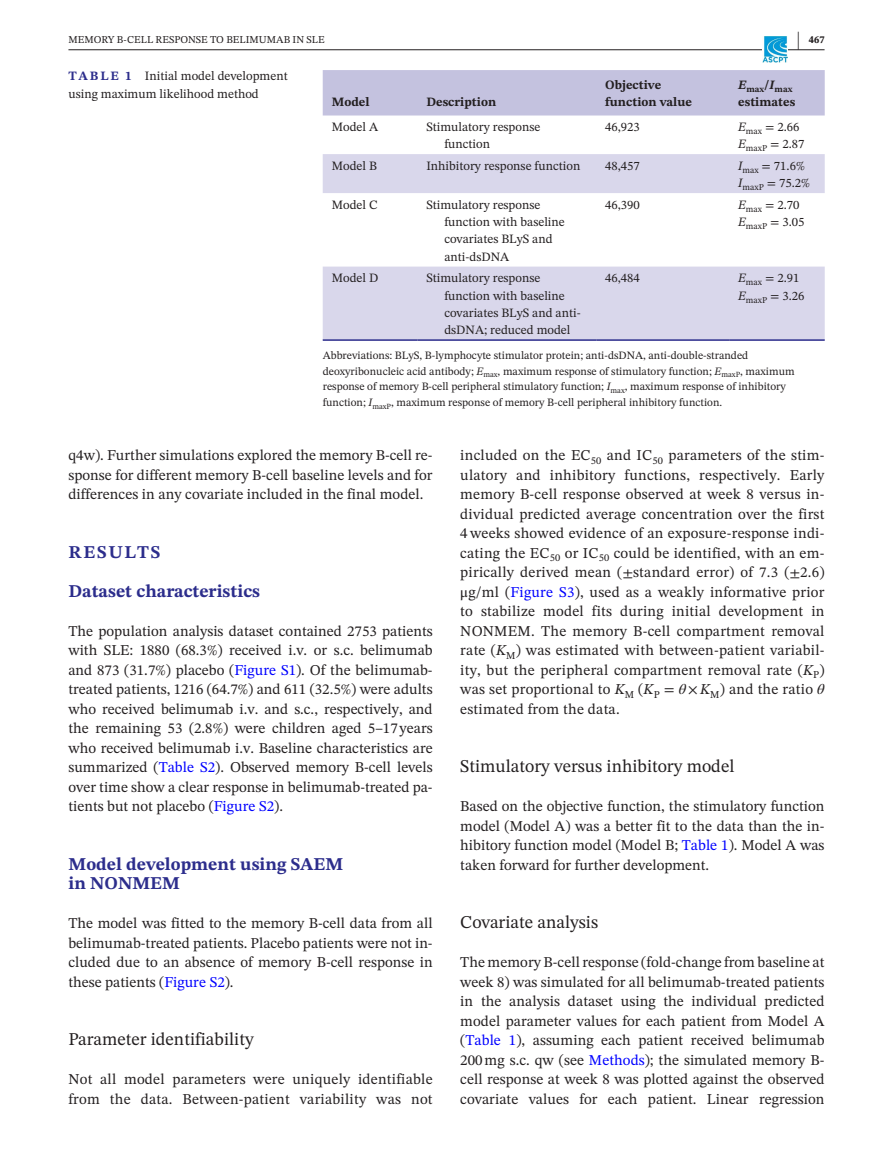
<style>
.page{position:relative;width:893px;height:1174px;background:#fff}
.page>*{position:absolute;margin:0;border:0;box-sizing:border-box;transform-origin:0 0}
.t1{font:700 21px "STIX Two Text";color:#231f20;scale:.42 1}
.t2{font:18px "STIX Two Text";color:#231f20}
.t3{font:700 18px/39px "STIX Two Text";color:#2c2d8c}
.t4{font:15px/19.5px "STIX Two Text";letter-spacing:.005em;color:#231f20;text-align:justify}
.t5{font:12.75px/17.2px "STIX Two Text";color:#231f20}
.t6{font:700 12.75px/17.2px "STIX Two Text";color:#231f20}
.t7{font:11.25px/15.8px "STIX Two Text";color:#231f20}
.t8{font:10.5px "STIX Two Text";color:#231f20}
.t9{font:700 10.5px "STIX Two Text";color:#231f20}
.t10{font:8.85px "STIX Two Text";color:#231f20}
.t11{font:700 8.85px "STIX Two Text";color:#231f20}
.s1{font-weight:700;color:#2c2d8c}
.s2{font-style:italic}
.s3{font-family:"STIX"}
.s4{color:#00f}
.s5{font-family:"STIX";font-style:italic}
</style>
<div class="page">
<hr style="left:68px;top:49px;width:756px;height:1px;background:#231f20">
<img style="left:762px;top:37px;width:25px;height:25px">
<div style="left:323px;top:70px;width:502px;height:45px;background:#c4c2df"></div>
<svg style="left:323px;top:154px;width:502px;height:185px;fill:#d9d7eb"></svg>
<hr style="left:323px;top:339px;width:94px;height:2px;background:#2c2d8c">
<hr style="left:417px;top:339px;width:179px;height:2px;background:#2c2d8c">
<hr style="left:596px;top:339px;width:133px;height:2px;background:#2c2d8c">
<hr style="left:729px;top:339px;width:96px;height:2px;background:#2c2d8c">
<h1 class="t1" style="left:797px;top:24px;width:8px">|</h1>
<p class="t8" style="left:68px;top:32px;width:258px">MEMORY B-CELL RESPONSE TO BELIMUMAB IN SLE</p>
<p class="t9" style="left:809px;top:32px;width:17px">467</p>
<p class="t5" style="left:68px;top:66px;width:221px;line-height:18px"><span class="s1">TABLE 1</span> Initial model development using maximum likelihood method</p>
<p class="t6" style="left:332px;top:94px;width:39px">Model</p>
<p class="t6" style="left:426px;top:94px;width:71px">Description</p>
<p class="t6" style="left:605px;top:76px;width:88px">Objective function value</p>
<p class="t11" style="left:738px;top:83px;width:56px"><sup>E</sup>max<sup>/</sup><sup>I</sup>max</p>
<p class="t6" style="left:738px;top:94px;width:59px">estimates</p>
<p class="t5" style="left:332px;top:118px;width:48px">Model A</p>
<p class="t5" style="left:444px;top:118px;width:97px;text-indent:-18px">Stimulatory response function</p>
<p class="t5" style="left:605px;top:118px;width:36px">46,923</p>
<p class="t5" style="left:738px;top:118px;width:63px"><span class="s2">E</span><sub>max</sub> <span class="s3">=</span> 2.66</p>
<p class="t10" style="left:738px;top:142px;width:68px"><sup>E</sup>maxP <sup>=</sup> <sup>2.87</sup></p>
<p class="t5" style="left:332px;top:157px;width:47px">Model B</p>
<p class="t5" style="left:426px;top:157px;width:155px">Inhibitory response function</p>
<p class="t5" style="left:605px;top:157px;width:36px">48,457</p>
<p class="t5" style="left:738px;top:157px;width:73px"><span class="s2">I</span><sub>max</sub> <span class="s3">=</span> 71.6%<br><span class="s2">I</span><sub>maxP</sub> <span class="s3">=</span> 75.2%</p>
<p class="t5" style="left:332px;top:196px;width:47px">Model C</p>
<p class="t5" style="left:444px;top:196px;width:122px;text-indent:-18px">Stimulatory response function with baseline covariates BLyS and anti-dsDNA</p>
<p class="t5" style="left:605px;top:196px;width:36px">46,390</p>
<p class="t5" style="left:738px;top:196px;width:63px"><span class="s2">E</span><sub>max</sub> <span class="s3">=</span> 2.70</p>
<p class="t10" style="left:738px;top:220px;width:68px"><sup>E</sup>maxP <sup>=</sup> <sup>3.05</sup></p>
<p class="t5" style="left:332px;top:269px;width:48px">Model D</p>
<p class="t5" style="left:444px;top:269px;width:138px;text-indent:-18px">Stimulatory response function with baseline covariates BLyS and anti&shy;dsDNA; reduced model</p>
<p class="t5" style="left:605px;top:269px;width:36px">46,484</p>
<p class="t5" style="left:738px;top:269px;width:63px"><span class="s2">E</span><sub>max</sub> <span class="s3">=</span> 2.91</p>
<p class="t10" style="left:738px;top:293px;width:68px"><sup>E</sup>maxP <sup>=</sup> <sup>3.26</sup></p>
<p class="t7" style="left:323px;top:347px;width:473px">Abbreviations: BLyS, B-lymphocyte stimulator protein; anti-dsDNA, anti-double-stranded deoxyribonucleic acid antibody; <span class="s2">E</span><sub>max</sub>, maximum response of stimulatory function; <span class="s2">E</span><sub>maxP</sub>, maximum response of memory B-cell peripheral stimulatory function; <span class="s2">I</span><sub>max</sub>, maximum response of inhibitory function; <span class="s2">I</span><sub>maxP</sub>, maximum response of memory B-cell peripheral inhibitory function.</p>
<p class="t4" style="left:68px;top:445px;width:366px">q4w). Further simulations explored the memory B-cell re&shy;sponse for different memory B-cell baseline levels and for differences in any covariate included in the final model.</p>
<p class="t3" style="left:68px;top:533px;width:193px">RESULTS<br>Dataset characteristics</p>
<p class="t4" style="left:68px;top:621px;width:366px">The population analysis dataset contained 2753 patients with SLE: 1880 (68.3%) received i.v. or s.c. belimumab and 873 (31.7%) placebo (<span class="s4">Figure S1</span>). Of the belimumab&shy;treated patients, 1216 (64.7%) and 611 (32.5%) were adults who received belimumab i.v. and s.c., respectively, and the remaining 53 (2.8%) were children aged 5–17 years who received belimumab i.v. Baseline characteristics are summarized (<span class="s4">Table S2</span>). Observed memory B-cell levels over time show a clear response in belimumab-treated pa&shy;tients but not placebo (<span class="s4">Figure S2</span>).</p>
<p class="t3" style="left:68px;top:854px;width:276px;line-height:19.5px">Model development using SAEM in NONMEM</p>
<p class="t4" style="left:68px;top:913px;width:366px">The model was fitted to the memory B-cell data from all belimumab-treated patients. Placebo patients were not in&shy;cluded due to an absence of memory B-cell response in these patients (<span class="s4">Figure S2</span>).</p>
<p class="t2" style="left:68px;top:1026px;width:187px">Parameter identifiability</p>
<p class="t4" style="left:68px;top:1069px;width:366px">Not all model parameters were uniquely identifiable from the data. Between-patient variability was not</p>
<p class="t4" style="left:460px;top:445px;width:366px">included on the EC<sub>50</sub> and IC<sub>50</sub> parameters of the stim&shy;ulatory and inhibitory functions, respectively. Early memory B-cell response observed at week 8 versus in&shy;dividual predicted average concentration over the first 4 weeks showed evidence of an exposure-response indi&shy;cating the EC<sub>50</sub> or IC<sub>50</sub> could be identified, with an em&shy;pirically derived mean (<span class="s3">±</span>standard error) of 7.3 (<span class="s3">±</span>2.6) <span class="s3">μ</span>g/ml (<span class="s4">Figure S3</span>), used as a weakly informative prior to stabilize model fits during initial development in NONMEM. The memory B-cell compartment removal rate (<span class="s2">K</span><sub>M</sub>) was estimated with between-patient variabil&shy;ity, but the peripheral compartment removal rate (<span class="s2">K</span><sub>P</sub>) was set proportional to <span class="s2">K</span><sub>M</sub> (<span class="s2">K</span><sub>P</sub> <span class="s3">=</span> <span class="s5">θ</span><span class="s3">×</span><span class="s2">K</span><sub>M</sub>) and the ratio <span class="s5">θ </span>estimated from the data.</p>
<p class="t2" style="left:460px;top:753px;width:276px">Stimulatory versus inhibitory model</p>
<p class="t4" style="left:460px;top:796px;width:366px">Based on the objective function, the stimulatory function model (Model A) was a better fit to the data than the in&shy;hibitory function model (Model B; <span class="s4">Table 1</span>). Model A was taken forward for further development.</p>
<p class="t2" style="left:460px;top:909px;width:139px">Covariate analysis</p>
<p class="t4" style="left:460px;top:952px;width:366px">The memory B-cell response (fold-change from baseline at week 8) was simulated for all belimumab-treated patients in the analysis dataset using the individual predicted model parameter values for each patient from Model A (<span class="s4">Table 1</span>), assuming each patient received belimumab 200mg s.c. qw (see <span class="s4">Methods</span>); the simulated memory B&shy;cell response at week 8 was plotted against the observed covariate values for each patient. Linear regression</p>
</div>
